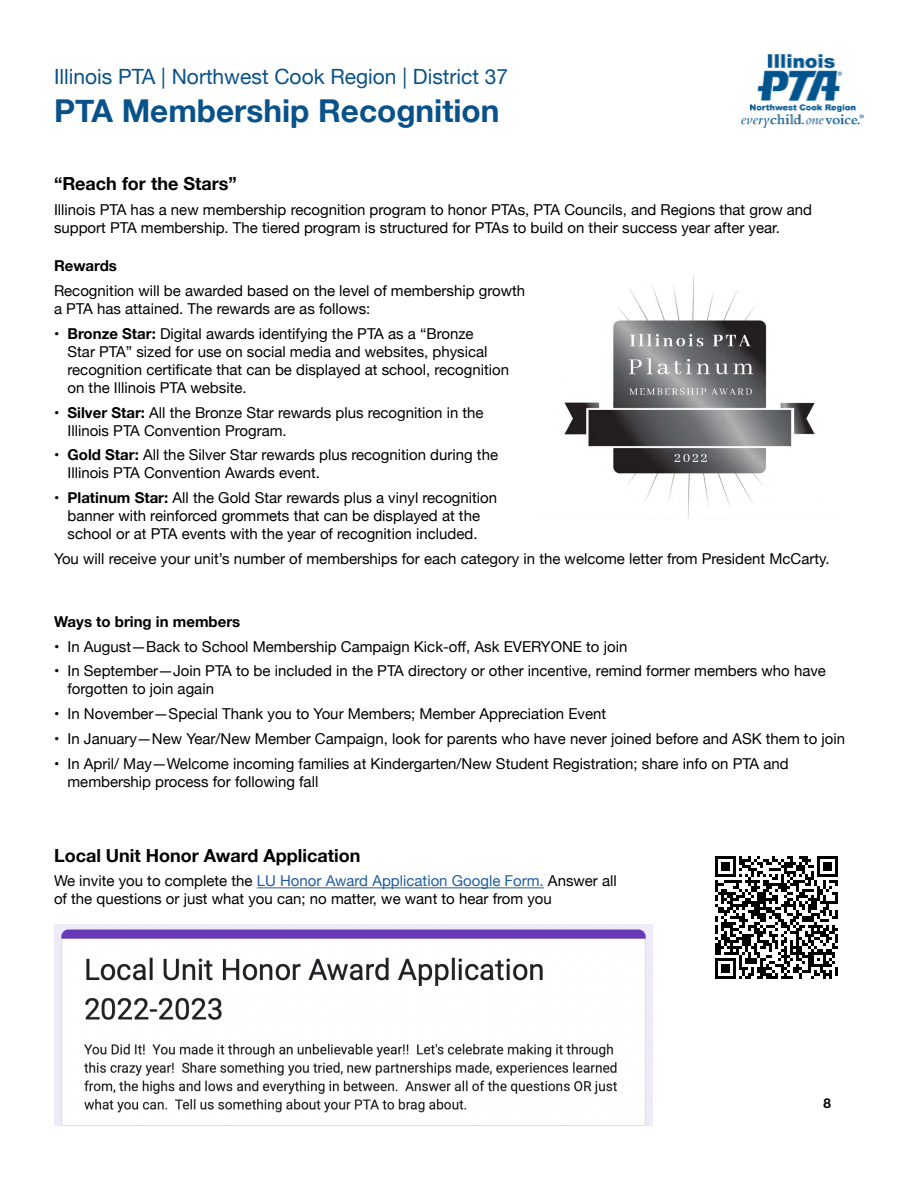
<style>
.page{position:relative;width:918px;height:1188px;background:#fff}
.page>*{position:absolute;margin:0;border:0;box-sizing:border-box;transform-origin:0 0}
.t1{font:700 31.5px "Helvetica Neue";color:#095289}
.t2{font:21px "Helvetica Neue";color:#095289}
.t3{font:700 18px "Helvetica Neue";color:#000}
.t4{font:15px/18px "Helvetica Neue";color:#000}
.t5{font:700 15px "Helvetica Neue";color:#000}
.t6{font:700 13.5px "Helvetica Neue";color:#000}
.s1{font-weight:700}
.s2{color:#215e9e}
</style>
<div class="page">
<img style="left:741px;top:54px;width:123px;height:73px">
<img style="left:564px;top:274px;width:251px;height:244px">
<svg style="left:715px;top:856px;width:123px;height:123px"></svg>
<hr style="left:257px;top:887px;width:287px;height:1px;background:#215e9e">
<img style="left:54px;top:924px;width:599px;height:201px">
<h2 class="t2" style="left:54px;top:61px;width:456px">Illinois PTA | Northwest Cook Region | District 37</h2>
<h1 class="t1" style="left:54px;top:86px;width:447px">PTA Membership Recognition</h1>
<p class="t3" style="left:54px;top:170px;width:184px">“Reach for the Stars”</p>
<p class="t4" style="left:54px;top:202px;width:760px">Illinois PTA has a new membership recognition program to honor PTAs, PTA Councils, and Regions that grow and support PTA membership. The tiered program is structured for PTAs to build on their success year after year.</p>
<p class="t5" style="left:54px;top:254px;width:65px">Rewards</p>
<p class="t4" style="left:54px;top:283px;width:473px">Recognition will be awarded based on the level of membership growth a PTA has attained. The rewards are as follows:</p>
<p class="t4" style="left:68px;top:325px;width:443px;text-indent:-14px"><span class="s1">• Bronze Star:</span> Digital awards identifying the PTA as a “Bronze<br>Star PTA” sized for use on social media and websites, physical recognition certificate that can be displayed at school, recognition on the Illinois PTA website.</p>
<p class="t4" style="left:68px;top:404px;width:418px;text-indent:-14px"><span class="s1">• Silver Star:</span> All the Bronze Star rewards plus recognition in the<br>Illinois PTA Convention Program.</p>
<p class="t4" style="left:68px;top:447px;width:432px;text-indent:-14px"><span class="s1">• Gold Star:</span> All the Silver Star rewards plus recognition during the<br>Illinois PTA Convention Awards event.</p>
<p class="t4" style="left:54px;top:490px;width:445px;text-align:center"><span class="s1">• Platinum Star:</span> All the Gold Star rewards plus a vinyl recognition banner with reinforced grommets that can be displayed at the school or at PTA events with the year of recognition included.</p>
<p class="t4" style="left:54px;top:550px;width:777px">You will receive your unit’s number of memberships for each category in the welcome letter from President McCarty.</p>
<p class="t5" style="left:54px;top:610px;width:188px">Ways to bring in members</p>
<p class="t4" style="left:54px;top:638px;width:575px">• In August—Back to School Membership Campaign Kick-off, Ask EVERYONE to join</p>
<p class="t4" style="left:68px;top:663px;width:760px;text-indent:-14px">• In September—Join PTA to be included in the PTA directory or other incentive, remind former members who have forgotten to join again</p>
<p class="t4" style="left:54px;top:706px;width:554px">• In November—Special Thank you to Your Members; Member Appreciation Event</p>
<p class="t4" style="left:54px;top:730px;width:793px">• In January—New Year/New Member Campaign, look for parents who have never joined before and ASK them to join</p>
<p class="t4" style="left:68px;top:755px;width:723px;text-indent:-14px">• In April/ May—Welcome incoming families at Kindergarten/New Student Registration; share info on PTA and membership process for following fall</p>
<p class="t3" style="left:54px;top:841px;width:308px">Local Unit Honor Award Application</p>
<p class="t4" style="left:54px;top:873px;width:564px">We invite you to complete the <span class="s2">LU Honor Award Application Google Form.</span> Answer all of the questions or just what you can; no matter, we want to hear from you</p>
<p class="t6" style="left:823px;top:1093px;width:9px">8</p>
</div>
